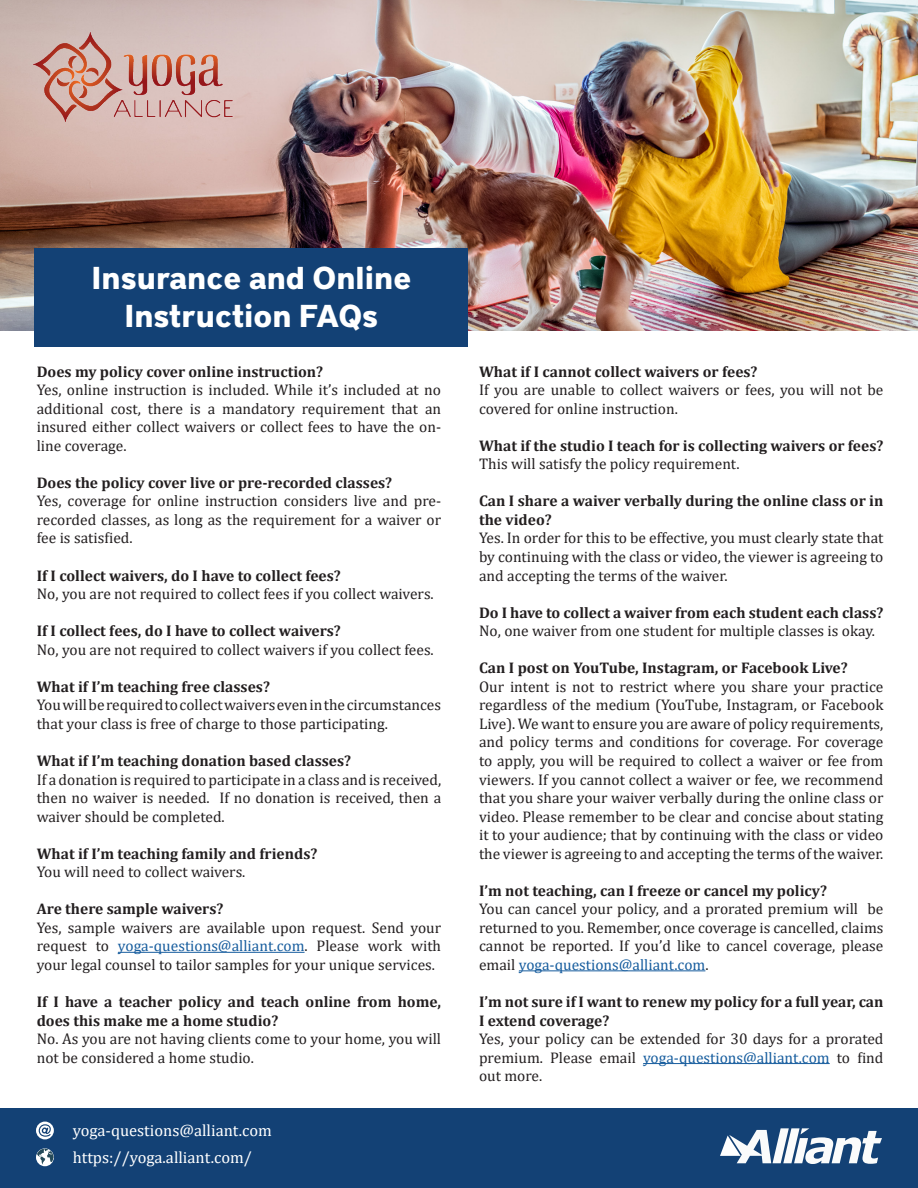
<style>
.page{position:relative;width:918px;height:1188px;background:#fff}
.page>*{position:absolute;margin:0;border:0;box-sizing:border-box;transform-origin:0 0}
.t1{font:700 31.5px/37.8px "District Pro";color:#fff;text-align:center}
.t2{font:16.5px "Cambria";color:#fff}
.t3{font:15.45px/18.6px "Cambria";color:#231f20;text-align:justify}
.t4{font:700 15.45px/18.6px "Cambria";color:#231f20}
.s1{color:#175d9e}
</style>
<div class="page">
<div style="left:0;top:1108px;width:918px;height:80px;background:#134175"></div>
<hr style="left:118px;top:952px;width:187px;height:1px;background:#175d9e">
<hr style="left:519px;top:970px;width:186px;height:1px;background:#175d9e">
<hr style="left:643px;top:1063px;width:187px;height:1px;background:#175d9e">
<img style="left:0;top:0;width:918px;height:330px">
<img style="left:33px;top:33px;width:200px;height:89px">
<svg style="left:720px;top:1128px;width:162px;height:36px"></svg>
<svg style="left:36px;top:1122px;width:18px;height:17px"></svg>
<svg style="left:36px;top:1148px;width:18px;height:18px"></svg>
<svg style="left:37px;top:1149px;width:17px;height:15px"></svg>
<div style="left:34px;top:248px;width:434px;height:98px;background:#134175"></div>
<p class="t1" style="left:92px;top:257px;width:321px">Insurance and Online<br>Instruction FAQs</p>
<p class="t4" style="left:37px;top:362px;width:288px">Does my policy cover online instruction?</p>
<p class="t3" style="left:37px;top:381px;width:406px">Yes, online instruction is included. While it’s included at no additional cost, there is a mandatory requirement that an insured either collect waivers or collect fees to have the on&shy;line coverage.</p>
<p class="t4" style="left:37px;top:473px;width:357px">Does the policy cover live or pre-recorded classes?</p>
<p class="t3" style="left:37px;top:492px;width:406px">Yes, coverage for online instruction considers live and pre&shy;recorded classes, as long as the requirement for a waiver or fee is satisfied.</p>
<p class="t4" style="left:37px;top:565px;width:306px">If I collect waivers, do I have to collect fees?</p>
<p class="t3" style="left:37px;top:584px;width:399px">No, you are not required to collect fees if you collect waivers.</p>
<p class="t4" style="left:37px;top:621px;width:306px">If I collect fees, do I have to collect waivers?</p>
<p class="t3" style="left:37px;top:640px;width:399px">No, you are not required to collect waivers if you collect fees.</p>
<p class="t4" style="left:37px;top:677px;width:235px">What if I’m teaching free classes?</p>
<p class="t3" style="left:37px;top:696px;width:406px">You will be required to collect waivers even in the circumstances that your class is free of charge to those participating.</p>
<p class="t4" style="left:37px;top:751px;width:316px">What if I’m teaching donation based classes?</p>
<p class="t3" style="left:37px;top:770px;width:406px">If a donation is required to participate in a class and is received, then no waiver is needed. If no donation is received, then a waiver should be completed.</p>
<p class="t4" style="left:37px;top:844px;width:282px">What if I’m teaching family and friends?</p>
<p class="t3" style="left:37px;top:863px;width:210px">You will need to collect waivers.</p>
<p class="t4" style="left:37px;top:899px;width:188px">Are there sample waivers?</p>
<p class="t3" style="left:37px;top:918px;width:406px">Yes, sample waivers are available upon request. Send your request to <span class="s1">yoga-questions@alliant.com</span>. Please work with your legal counsel to tailor samples for your unique services.</p>
<p class="t4" style="left:37px;top:992px;width:406px">If I have a teacher policy and teach online from home, does this make me a home studio?</p>
<p class="t3" style="left:37px;top:1029px;width:406px">No. As you are not having clients come to your home, you will not be considered a home studio.</p>
<p class="t2" style="left:73px;top:1121px;width:201px">yoga-questions@alliant.com</p>
<p class="t2" style="left:73px;top:1148px;width:181px">https://yoga.alliant.com/</p>
<p class="t4" style="left:479px;top:362px;width:280px">What if I cannot collect waivers or fees?</p>
<p class="t3" style="left:479px;top:381px;width:406px">If you are unable to collect waivers or fees, you will not be covered for online instruction.</p>
<p class="t4" style="left:479px;top:436px;width:406px">What if the studio I teach for is collecting waivers or fees?</p>
<p class="t3" style="left:479px;top:455px;width:262px">This will satisfy the policy requirement.</p>
<p class="t4" style="left:479px;top:491px;width:406px">Can I share a waiver verbally during the online class or in the video?</p>
<p class="t3" style="left:479px;top:529px;width:406px">Yes. In order for this to be effective, you must clearly state that by continuing with the class or video, the viewer is agreeing to and accepting the terms of the waiver.</p>
<p class="t4" style="left:479px;top:603px;width:406px">Do I have to collect a waiver from each student each class?</p>
<p class="t3" style="left:479px;top:622px;width:398px">No, one waiver from one student for multiple classes is okay.</p>
<p class="t4" style="left:479px;top:658px;width:370px">Can I post on YouTube, Instagram, or Facebook Live?</p>
<p class="t3" style="left:479px;top:677px;width:406px">Our intent is not to restrict where you share your practice regardless of the medium (YouTube, Instagram, or Facebook Live). We want to ensure you are aware of policy requirements, and policy terms and conditions for coverage. For coverage to apply, you will be required to collect a waiver or fee from viewers. If you cannot collect a waiver or fee, we recommend that you share your waiver verbally during the online class or video. Please remember to be clear and concise about stating it to your audience; that by continuing with the class or video the viewer is agreeing to and accepting the terms of the waiver.</p>
<p class="t4" style="left:479px;top:881px;width:349px">I’m not teaching, can I freeze or cancel my policy?</p>
<p class="t3" style="left:479px;top:900px;width:406px">You can cancel your policy, and a prorated premium will be returned to you. Remember, once coverage is cancelled, claims cannot be reported. If you’d like to cancel coverage, please email <span class="s1">yoga-questions@alliant.com</span>.</p>
<p class="t4" style="left:479px;top:992px;width:406px">I’m not sure if I want to renew my policy for a full year, can<br>I extend coverage?</p>
<p class="t3" style="left:479px;top:1029px;width:406px">Yes, your policy can be extended for 30 days for a prorated premium. Please email <span class="s1">yoga-questions@alliant.com</span> to find out more.</p>
</div>
